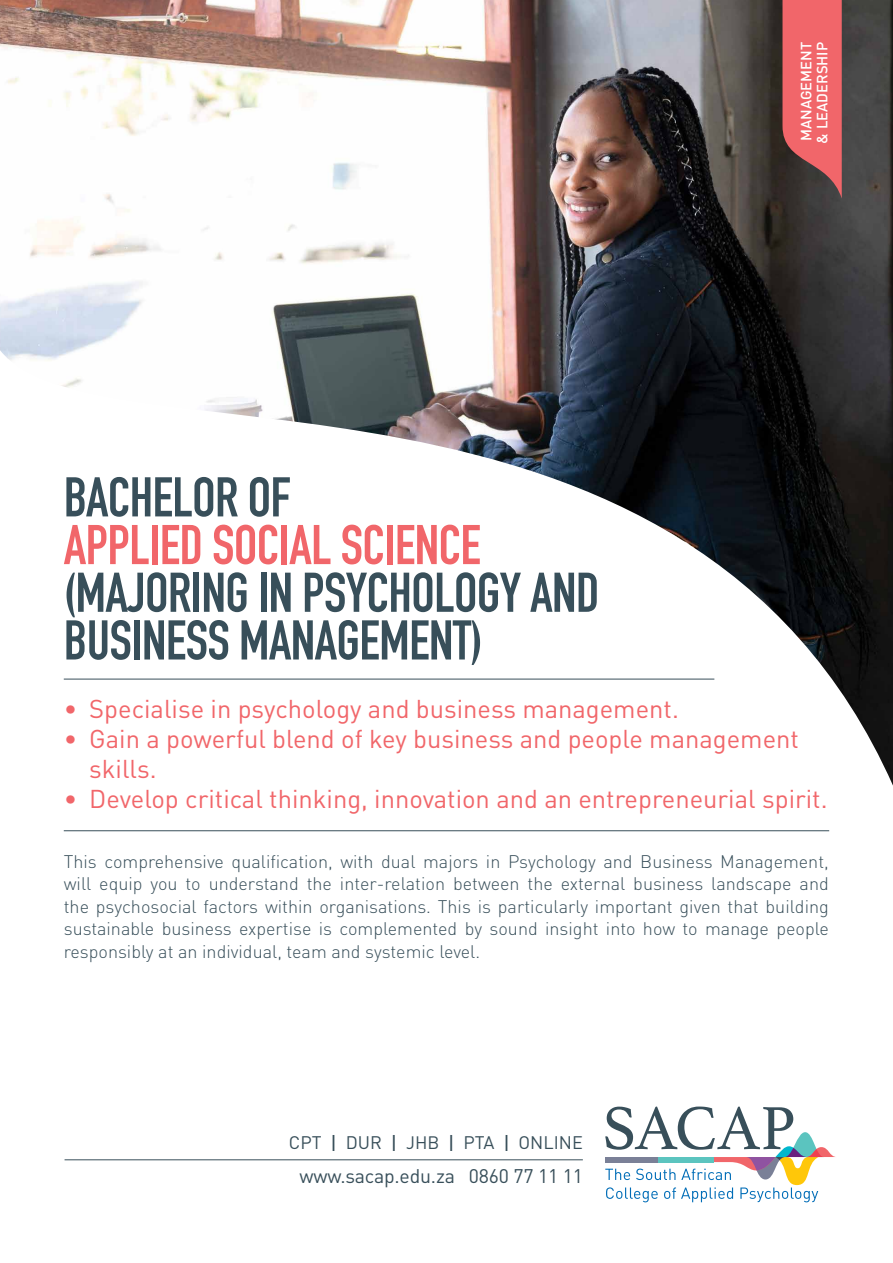
<style>
.page{position:relative;width:893px;height:1263px;background:#fff}
.page>*{position:absolute;margin:0;border:0;box-sizing:border-box;transform-origin:0 0}
.t1{font:700 55.05px/47.7px "DIN Condensed";letter-spacing:-.01em;color:#384f5a}
.t2{font:700 55.05px "DIN Condensed";letter-spacing:-.01em;color:#f1666a}
.t3{font:25.5px/30px "DIN";color:#f1666a}
.t4{font:19.5px "DIN";letter-spacing:-.01em;color:#384f5a}
.t5{font:300 18px/22.5px "DIN";color:#384f5a;text-align:justify}
.t6{font:18px "DIN";color:#384f5a}
.t7{font:500 14.7px/15.9px "DIN";color:#fff}
.s1{font-size:22.5px}
.s2{font-size:17.85px}
</style>
<div class="page">
<img style="left:0;top:0;width:893px;height:785px">
<svg style="left:782px;top:0;width:60px;height:199px"></svg>
<hr style="left:64px;top:679px;width:650px;height:1px;background:#384f5a">
<hr style="left:64px;top:830px;width:765px;height:1px;background:#384f5a">
<svg style="left:605px;top:1106px;width:230px;height:96px"></svg>
<hr style="left:65px;top:1159px;width:518px;height:1px;background:#384f5a">
<h1 class="t1" style="left:64px;top:474px;width:229px">BACHELOR OF</h1>
<h1 class="t2" style="left:64px;top:512px;width:418px">APPLIED SOCIAL SCIENCE</h1>
<h1 class="t1" style="left:64px;top:569px;width:537px">(MAJORING IN PSYCHOLOGY AND<br>BUSINESS MANAGEMENT)</h1>
<p class="t7" style="left:798px;top:144px;width:103px;rotate:-90deg">MANAGEMENT &amp; LEADERSHIP</p>
<h2 class="t3" style="left:64px;top:693px;width:617px">• Specialise in psychology and business management.</h2>
<h2 class="t3" style="left:89px;top:723px;width:711px;text-indent:-26px">• Gain a powerful blend of key business and people management skills.</h2>
<h2 class="t3" style="left:64px;top:783px;width:765px">• Develop critical thinking, innovation and an entrepreneurial spirit.</h2>
<p class="t5" style="left:64px;top:850px;width:767px">This comprehensive qualification, with dual majors in Psychology and Business Management, will equip you to understand the inter-relation between the external business landscape and the psychosocial factors within organisations. This is particularly important given that building sustainable business expertise is complemented by sound insight into how to manage people responsibly at an individual, team and systemic level.</p>
<p class="t6" style="left:289px;top:1131px;width:295px">CPT <span class="s1">I</span> DUR <span class="s1">I</span> <span class="s2">JHB</span> <span class="s1">I</span> PTA <span class="s1">I</span> ONLINE</p>
<p class="t4" style="left:300px;top:1164px;width:285px">www.sacap.edu.za 0860 77 11 11</p>
</div>
